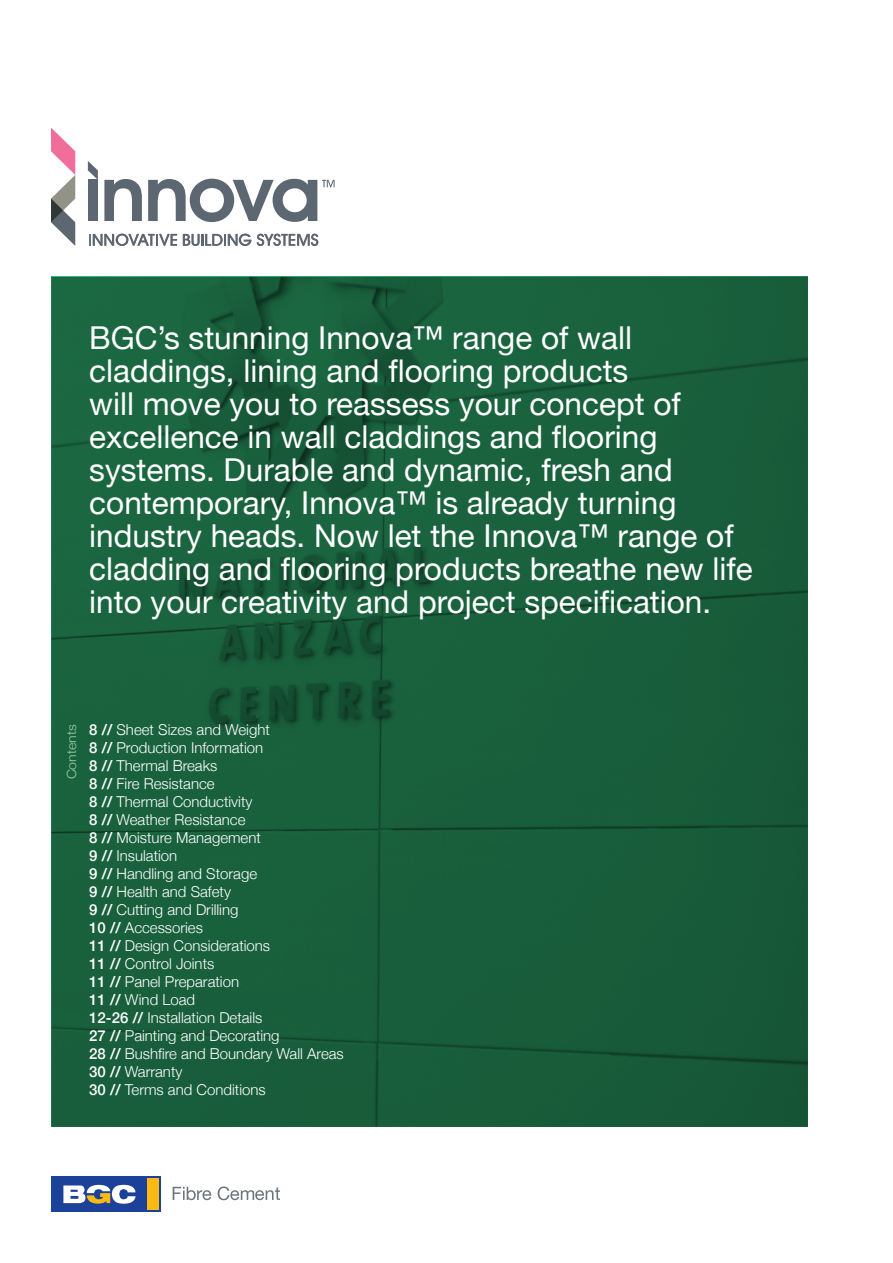
<style>
.page{position:relative;width:893px;height:1263px;background:#fff}
.page>*{position:absolute;margin:0;border:0;box-sizing:border-box;transform-origin:0 0}
.t1{font:31.5px/33px "Helvetica Neue";color:#fff}
.t2{font:300 15px/18px "Helvetica Neue";color:#fff}
.t3{font:300 12.75px "Helvetica Neue";color:#9bd2a3;scale:1.1 1}
.s1{font-weight:500}
</style>
<div class="page">
<div style="left:51px;top:276px;width:757px;height:851px;background:#195f3c"></div>
<svg style="left:51px;top:128px;width:24px;height:118px"></svg>
<svg style="left:88px;top:161px;width:10px;height:19px"></svg>
<div style="left:88px;top:180px;width:10px;height:41px;background:#5d6771"></div>
<svg style="left:104px;top:179px;width:38px;height:42px"></svg>
<svg style="left:148px;top:179px;width:187px;height:43px"></svg>
<svg style="left:89px;top:234px;width:88px;height:12px"></svg>
<svg style="left:183px;top:234px;width:135px;height:12px"></svg>
<div style="left:51px;top:1176px;width:110px;height:36px;background:#1b4298"></div>
<div style="left:147px;top:1178px;width:11px;height:32px;background:#fdb913"></div>
<svg style="left:63px;top:1184px;width:73px;height:20px"></svg>
<svg style="left:173px;top:1187px;width:38px;height:13px"></svg>
<svg style="left:218px;top:1186px;width:62px;height:14px"></svg>
<p class="t1" style="left:89px;top:323px;width:665px">BGC’s stunning Innova™ range of wall claddings, lining and flooring products<br>will move you to reassess your concept of excellence in wall claddings and flooring systems. Durable and dynamic, fresh and contemporary, Innova™ is already turning industry heads. Now let the Innova™ range of cladding and flooring products breathe new life into your creativity and project specification.</p>
<p class="t3" style="left:61px;top:779px;width:52px;rotate:-90deg">Contents</p>
<p class="t2" style="left:89px;top:719px;width:256px"><span class="s1">8 //</span> Sheet Sizes and Weight<br><span class="s1">8 //</span> Production Information<br><span class="s1">8 //</span> Thermal Breaks<br><span class="s1">8 //</span> Fire Resistance<br><span class="s1">8 //</span> Thermal Conductivity<br><span class="s1">8 //</span> Weather Resistance<br><span class="s1">8 //</span> Moisture Management<br><span class="s1">9 //</span> Insulation<br><span class="s1">9 //</span> Handling and Storage<br><span class="s1">9 //</span> Health and Safety<br><span class="s1">9 //</span> Cutting and Drilling<br><span class="s1">10 //</span> Accessories<br><span class="s1">11 //</span> Design Considerations<br><span class="s1">11 //</span> Control Joints<br><span class="s1">11 //</span> Panel Preparation<br><span class="s1">11 //</span> Wind Load<br><span class="s1">12-26 //</span> Installation Details<br><span class="s1">27 //</span> Painting and Decorating<br><span class="s1">28 //</span> Bushfire and Boundary Wall Areas<br><span class="s1">30 //</span> Warranty<br><span class="s1">30 //</span> Terms and Conditions</p>
</div>
